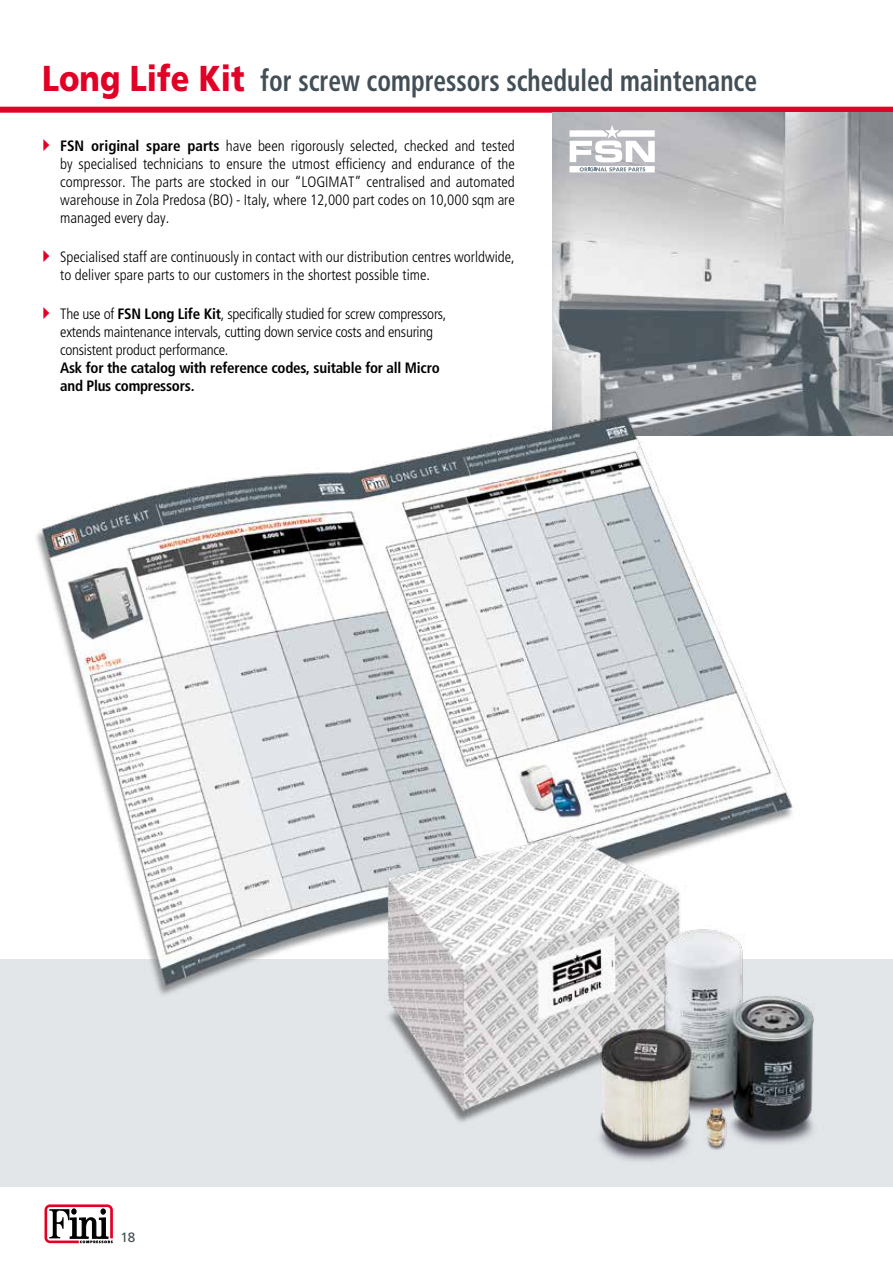
<style>
.page{position:relative;width:893px;height:1263px;background:#fff}
.page>*{position:absolute;margin:0;border:0;box-sizing:border-box;transform-origin:0 0}
.t1{font:700 condensed 30px "Frutiger LT Std";color:#434f57;scale:.85 1}
.t2{font:300 condensed 15px/18px "Frutiger LT Std";color:#000}
.t3{font:700 condensed 15px/18px "Frutiger LT Std";letter-spacing:-.015em;color:#000}
.t4{font:13.5px "Frutiger LT Std";color:#434f57}
.s1{font-weight:900;font-stretch:normal;font-size:36px;color:#e20026}
.s2{font-weight:700}
</style>
<div class="page">
<svg style="left:44px;top:1204px;width:69px;height:40px"></svg>
<div style="left:0;top:959px;width:893px;height:227px;background:#e2e6e9"></div>
<div style="left:0;top:107px;width:893px;height:6px;background:#e20026"></div>
<img style="left:553px;top:113px;width:340px;height:323px">
<svg style="left:569px;top:171px;width:86px;height:1px"></svg>
<svg style="left:569px;top:125px;width:86px;height:46px"></svg>
<img style="left:36px;top:399px;width:775px;height:596px">
<img style="left:376px;top:825px;width:317px;height:297px">
<img style="left:566px;top:910px;width:248px;height:251px">
<h1 class="t1" style="left:42px;top:63px;width:843px"><span class="s1">Long Life Kit</span> for screw compressors scheduled maintenance</h1>
<p class="t2" style="left:60px;top:137px;width:456px;text-align:justify"><span class="s2">FSN original spare parts</span> have been rigorously selected, checked and tested by specialised technicians to ensure the utmost efficiency and endurance of the compressor. The parts are stocked in our “LOGIMAT” centralised and automated warehouse in Zola Predosa (BO) - Italy, where 12,000 part codes on 10,000 sqm are managed every day.</p>
<p class="t2" style="left:60px;top:248px;width:456px">Specialised staff are continuously in contact with our distribution centres worldwide, to deliver spare parts to our customers in the shortest possible time.</p>
<p class="t2" style="left:60px;top:305px;width:388px">The use of <span class="s2">FSN Long Life Kit</span>, specifically studied for screw compressors, extends maintenance intervals, cutting down service costs and ensuring consistent product performance.</p>
<p class="t3" style="left:60px;top:359px;width:381px">Ask for the catalog with reference codes, suitable for all Micro and Plus compressors.</p>
<p class="t4" style="left:120px;top:1229px;width:17px">18</p>
</div>
